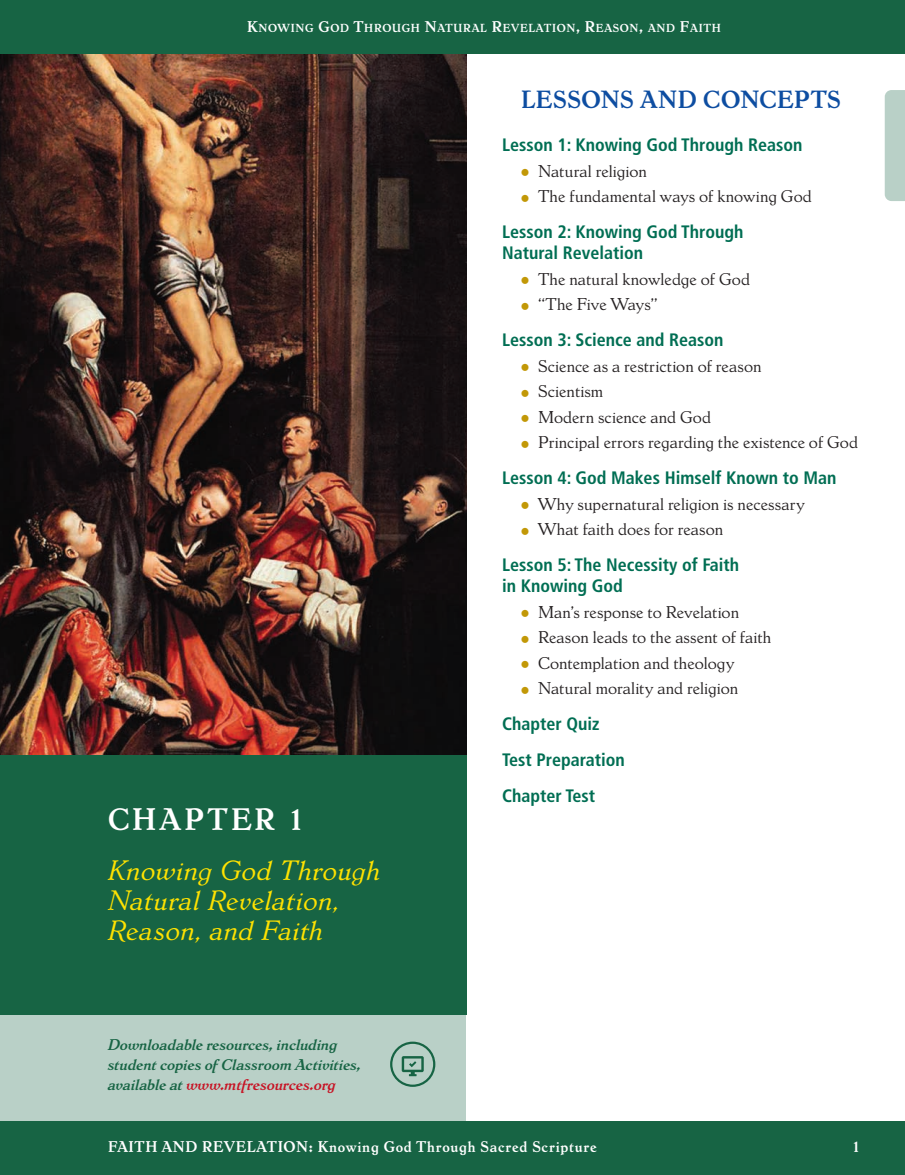
<style>
.page{position:relative;width:905px;height:1175px;background:#fff}
.page>*{position:absolute;margin:0;border:0;box-sizing:border-box;transform-origin:0 0}
.Title_-_Chapter_Numb{font:700 30px "Dutch Mediaeval";letter-spacing:.12em;color:#fff}
.Title_-_Chapter_Name{font:italic 27px/30px "Dutch Mediaeval";letter-spacing:.02em;color:#ffe201}
.Title_-_Homework_Rev{font:700 24px "Dutch Mediaeval";letter-spacing:.02em;color:#0d4da1}
.Subsubtitle_-_Activi{font:700 condensed 18px/21px "Frutiger LT Std";color:#006e53}
.Text_-_Bulleted_Numb{font:16.5px "Dutch Mediaeval";color:#231f20}
.Text_-_Paragraph{font:italic 700 15px/19.5px "Dutch Mediaeval";letter-spacing:.005em;color:#176444}
.t1{font:700 15px "Dutch Mediaeval";letter-spacing:.05em;color:#fff}
.t2{font:700 11.25px "Dutch Mediaeval";letter-spacing:.065em;color:#fff}
.s1{font-size:15px}
.s2{color:#c71425}
</style>
<div class="page">
<div style="left:0;top:1120px;width:904px;height:54px;background:#176444"></div>
<div style="left:0;top:0;width:904px;height:54px;background:#176444"></div>
<div style="left:884px;top:90px;width:20px;height:111px;background:#b9d0c7"></div>
<div style="left:0;top:753px;width:466px;height:261px;background:#176444"></div>
<div style="left:0;top:1014px;width:466px;height:106px;background:#b9d0c7"></div>
<img style="left:0;top:54px;width:466px;height:700px">
<svg style="left:402px;top:1056px;width:22px;height:20px"></svg>
<div style="left:390px;top:1041px;width:45px;height:45px;border:2px solid #176444;border-radius:50%"></div>
<p class="t2" style="left:247px;top:22px;width:475px"><span class="s1">K</span>NOWING <span class="s1">G</span>OD <span class="s1">T</span>HROUGH <span class="s1">N</span>ATURAL <span class="s1">R</span>EVELATION<span class="s1">, R</span>EASON<span class="s1">,</span> AND <span class="s1">F</span>AITH</p>
<p class="Title_-_Chapter_Numb" style="left:108px;top:802px;width:197px">CHAPTER 1</p>
<p class="Title_-_Chapter_Name" style="left:108px;top:856px;width:274px">Knowing God Through<br>Natural Revelation,<br>Reason, and Faith</p>
<p class="Text_-_Paragraph" style="left:108px;top:1035px;width:255px">Downloadable resources, including student copies of Classroom Activities, available at <span class="s2">www.mtfresources.org</span></p>
<p class="Title_-_Homework_Rev" style="left:521px;top:85px;width:321px">LESSONS AND CONCEPTS</p>
<p class="Subsubtitle_-_Activi" style="left:502px;top:134px;width:302px">Lesson 1: Knowing God Through Reason</p>
<p class="Text_-_Bulleted_Numb" style="left:538px;top:161px;width:110px">Natural religion</p>
<p class="Text_-_Bulleted_Numb" style="left:538px;top:187px;width:275px">The fundamental ways of knowing God</p>
<p class="Subsubtitle_-_Activi" style="left:502px;top:221px;width:243px">Lesson 2: Knowing God Through<br>Natural Revelation</p>
<p class="Text_-_Bulleted_Numb" style="left:538px;top:269px;width:213px">The natural knowledge of God</p>
<p class="Text_-_Bulleted_Numb" style="left:538px;top:295px;width:121px">“The Five Ways”</p>
<p class="Subsubtitle_-_Activi" style="left:502px;top:329px;width:223px">Lesson 3: Science and Reason</p>
<p class="Text_-_Bulleted_Numb" style="left:538px;top:356px;width:225px">Science as a restriction of reason</p>
<p class="Text_-_Bulleted_Numb" style="left:538px;top:382px;width:67px">Scientism</p>
<p class="Text_-_Bulleted_Numb" style="left:538px;top:407px;width:174px">Modern science and God</p>
<p class="Text_-_Bulleted_Numb" style="left:538px;top:433px;width:321px">Principal errors regarding the existence of God</p>
<p class="Subsubtitle_-_Activi" style="left:502px;top:467px;width:336px">Lesson 4: God Makes Himself Known to Man</p>
<p class="Text_-_Bulleted_Numb" style="left:538px;top:494px;width:268px">Why supernatural religion is necessary</p>
<p class="Text_-_Bulleted_Numb" style="left:538px;top:520px;width:187px">What faith does for reason</p>
<p class="Subsubtitle_-_Activi" style="left:502px;top:554px;width:239px">Lesson 5: The Necessity of Faith in Knowing God</p>
<p class="Text_-_Bulleted_Numb" style="left:538px;top:602px;width:202px">Man’s response to Revelation</p>
<p class="Text_-_Bulleted_Numb" style="left:538px;top:628px;width:235px">Reason leads to the assent of faith</p>
<p class="Text_-_Bulleted_Numb" style="left:538px;top:653px;width:198px">Contemplation and theology</p>
<p class="Text_-_Bulleted_Numb" style="left:538px;top:679px;width:202px">Natural morality and religion</p>
<p class="Subsubtitle_-_Activi" style="left:502px;top:713px;width:99px">Chapter Quiz</p>
<p class="Subsubtitle_-_Activi" style="left:502px;top:749px;width:124px">Test Preparation</p>
<p class="Subsubtitle_-_Activi" style="left:502px;top:785px;width:95px">Chapter Test</p>
<p class="t1" style="left:108px;top:1138px;width:490px">FAITH AND REVELATION: Knowing God Through Sacred Scripture</p>
<p class="t1" style="left:852px;top:1138px;width:9px">1</p>
</div>
